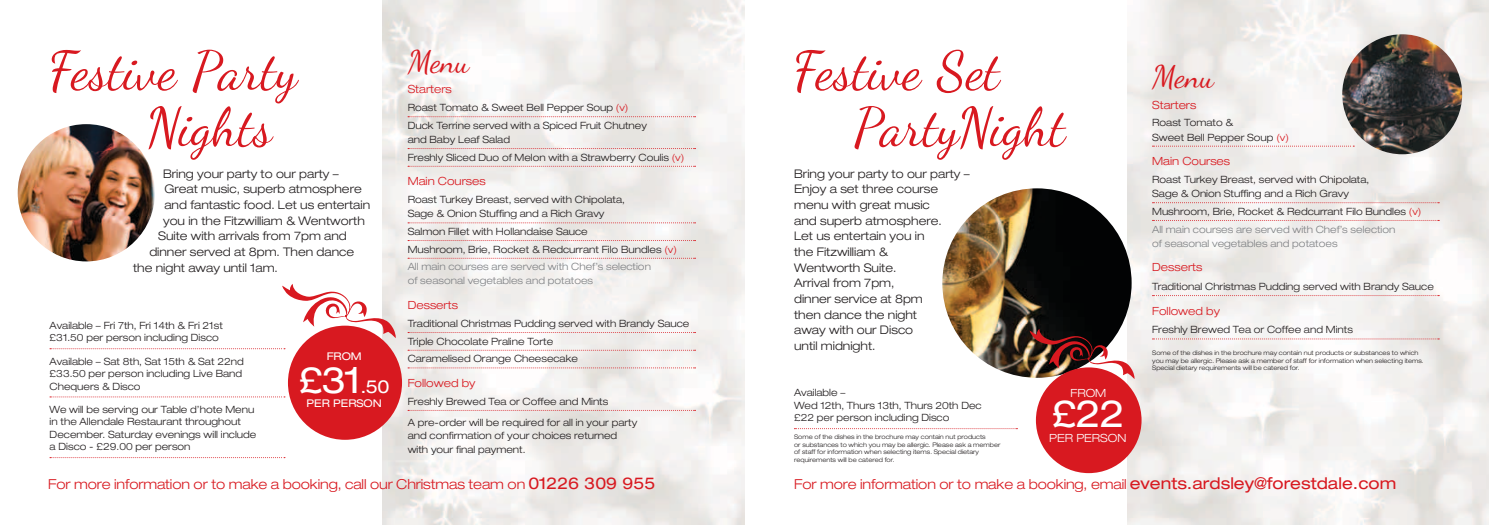
<style>
.page{position:relative;width:1489px;height:525px;background:#fff}
.page>*{position:absolute;margin:0;border:0;box-sizing:border-box;transform-origin:0 0}
.t1{font:53.75px/56.2px "Dancing Script OT";color:#d81920}
.t2{font:expanded 37.5px "Helvetica Neue";color:#fff}
.t3{font:expanded 36.38px "Helvetica Neue";color:#fff}
.t4{font:31.25px "Dancing Script OT";color:#d81920}
.t5{font:300 expanded 13.75px "Helvetica Neue";letter-spacing:-.01em;color:#d81920}
.t6{font:300 expanded 11.88px/15.6px "Helvetica Neue";color:#231f20}
.t7{font:300 expanded 11.25px "Helvetica Neue";color:#d81920}
.t8{font:300 expanded 11.25px "Helvetica Neue";color:#fff}
.t9{font:expanded 10.62px "Helvetica Neue";color:#fff}
.t10{font:300 expanded 10px/12.5px "Helvetica Neue";color:#231f20}
.t11{font:300 expanded 10px "Helvetica Neue";color:#808285}
.t12{font:300 expanded 6.25px/7.5px "Helvetica Neue";color:#231f20}
.s1{color:#d81920}
.s2{color:#808285}
.s3{font-weight:400;font-size:16.25px}
.s4{font-size:18px}
</style>
<div class="page">
<img style="left:1127px;top:0;width:361px;height:524px">
<img style="left:383px;top:0;width:361px;height:524px">
<img style="left:18px;top:124px;width:137px;height:137px;border-radius:69px">
<svg style="left:50px;top:348px;width:235px;height:1px"></svg>
<svg style="left:50px;top:396px;width:235px;height:1px"></svg>
<svg style="left:50px;top:457px;width:235px;height:1px"></svg>
<svg style="left:408px;top:116px;width:287px;height:1px"></svg>
<svg style="left:408px;top:148px;width:287px;height:1px"></svg>
<svg style="left:408px;top:166px;width:287px;height:1px"></svg>
<svg style="left:408px;top:222px;width:287px;height:1px"></svg>
<svg style="left:408px;top:240px;width:287px;height:1px"></svg>
<svg style="left:408px;top:258px;width:287px;height:1px"></svg>
<svg style="left:408px;top:332px;width:287px;height:1px"></svg>
<svg style="left:408px;top:350px;width:287px;height:1px"></svg>
<svg style="left:408px;top:367px;width:287px;height:1px"></svg>
<svg style="left:408px;top:410px;width:287px;height:1px"></svg>
<img style="left:942px;top:188px;width:189px;height:189px;border-radius:95px">
<svg style="left:794px;top:428px;width:223px;height:1px"></svg>
<img style="left:1029px;top:328px;width:105px;height:51px">
<div style="left:1035px;top:367px;width:106px;height:106px;background:#d81920;border-radius:50%"></div>
<svg style="left:1152px;top:146px;width:202px;height:1px"></svg>
<svg style="left:1152px;top:202px;width:287px;height:1px"></svg>
<svg style="left:1152px;top:220px;width:287px;height:1px"></svg>
<svg style="left:1152px;top:295px;width:287px;height:1px"></svg>
<svg style="left:1152px;top:338px;width:287px;height:1px"></svg>
<img style="left:1341px;top:34px;width:120px;height:120px;border-radius:60px">
<svg style="left:282px;top:283px;width:114px;height:55px"></svg>
<div style="left:288px;top:325px;width:114px;height:114px;background:#d81920;border-radius:50%"></div>
<h1 class="t1" style="left:148px;top:43px;width:151px;text-indent:-99px">Festive Party<br>Nights</h1>
<p class="t6" style="left:163px;top:165px;width:177px">Bring your party to our party –</p>
<p class="t6" style="left:164px;top:181px;width:199px">Great music, superb atmosphere</p>
<p class="t6" style="left:164px;top:197px;width:207px">and fantastic food. Let us entertain</p>
<p class="t6" style="left:163px;top:212px;width:203px">you in the Fitzwilliam &amp; Wentworth</p>
<p class="t6" style="left:158px;top:228px;width:190px">Suite with arrivals from 7pm and</p>
<p class="t6" style="left:149px;top:244px;width:206px">dinner served at 8pm. Then dance</p>
<p class="t6" style="left:133px;top:259px;width:146px">the night away until 1am.</p>
<h3 class="t4" style="left:407px;top:43px;width:64px">Menu</h3>
<p class="t7" style="left:407px;top:83px;width:46px">Starters</p>
<p class="t10" style="left:407px;top:99px;width:241px;line-height:17.6px">Roast Tomato &amp; Sweet Bell Pepper Soup <span class="s1">(v)<br></span>Duck Terrine served with a Spiced Fruit Chutney</p>
<p class="t10" style="left:407px;top:130px;width:278px;line-height:17.6px">and Baby Leaf Salad<br>Freshly Sliced Duo of Melon with a Strawberry Coulis <span class="s1">(v)</span></p>
<p class="t7" style="left:407px;top:174px;width:79px">Main Courses</p>
<p class="t10" style="left:407px;top:192px;width:219px;line-height:14.1px">Roast Turkey Breast, served with Chipolata,<br>Sage &amp; Onion Stuffing and a Rich Gravy</p>
<p class="t10" style="left:407px;top:222px;width:271px;line-height:17.6px">Salmon Fillet with Hollandaise Sauce<br>Mushroom, Brie, Rocket &amp; Redcurrant Filo Bundles <span class="s1">(v)<br></span><span class="s2">All main courses are served with Chef’s selection</span></p>
<p class="t11" style="left:407px;top:275px;width:187px">of seasonal vegetables and potatoes</p>
<p class="t7" style="left:407px;top:298px;width:52px">Desserts</p>
<p class="t10" style="left:407px;top:314px;width:283px;line-height:17.6px">Traditional Christmas Pudding served with Brandy Sauce<br>Triple Chocolate Praline Torte<br>Caramelised Orange Cheesecake</p>
<p class="t7" style="left:407px;top:376px;width:69px">Followed by</p>
<p class="t10" style="left:407px;top:390px;width:231px;line-height:20.9px">Freshly Brewed Tea or Coffee and Mints<br>A pre-order will be required for all in your party</p>
<p class="t10" style="left:407px;top:428px;width:211px;line-height:13.8px">and confirmation of your choices returned with your final payment.</p>
<p class="t10" style="left:50px;top:319px;width:175px">Available – Fri 7th, Fri 14th &amp; Fri 21st £31.50 per person including Disco</p>
<p class="t10" style="left:50px;top:354px;width:195px">Available – Sat 8th, Sat 15th &amp; Sat 22nd £33.50 per person including Live Band<br>Chequers &amp; Disco</p>
<p class="t10" style="left:50px;top:402px;width:208px">We will be serving our Table d’hote Menu in the Allendale Restaurant throughout December. Saturday evenings will include a Disco - £29.00 per person</p>
<h3 class="t5" style="left:48px;top:476px;width:608px">For more information or to make a booking, call our Christmas team on <span class="s3">01226 309 955</span></h3>
<p class="t9" style="left:327px;top:350px;width:37px">FROM</p>
<h3 class="t3" style="left:299px;top:357px;width:92px">£31<span class="s4">.50</span></h3>
<p class="t9" style="left:306px;top:396px;width:77px">PER PERSON</p>
<h1 class="t1" style="left:854px;top:43px;width:213px;text-indent:-60px">Festive Set<br>PartyNight</h1>
<p class="t6" style="left:794px;top:165px;width:177px">Bring your party to our party –<br>Enjoy a set three course menu with great music<br>and superb atmosphere.<br>Let us entertain you in<br>the Fitzwilliam &amp;<br>Wentworth Suite.<br>Arrival from 7pm,<br>dinner service at 8pm<br>then dance the night<br>away with our Disco<br>until midnight.</p>
<p class="t10" style="left:794px;top:386px;width:189px">Available –<br>Wed 12th, Thurs 13th, Thurs 20th Dec £22 per person including Disco</p>
<p class="t12" style="left:794px;top:433px;width:208px">Some of the dishes in the brochure may contain nut products<br>or substances to which you may be allergic. Please ask a member of staff for information when selecting items. Special dietary requirements will be catered for.</p>
<h3 class="t4" style="left:1152px;top:59px;width:64px">Menu</h3>
<p class="t7" style="left:1152px;top:98px;width:46px">Starters</p>
<p class="t10" style="left:1152px;top:115px;width:138px;line-height:14.1px">Roast Tomato &amp;<br>Sweet Bell Pepper Soup <span class="s1">(v)</span></p>
<p class="t7" style="left:1152px;top:154px;width:79px">Main Courses</p>
<p class="t10" style="left:1152px;top:172px;width:219px;line-height:14.1px">Roast Turkey Breast, served with Chipolata,<br>Sage &amp; Onion Stuffing and a Rich Gravy</p>
<p class="t10" style="left:1152px;top:202px;width:271px;line-height:17.6px">Mushroom, Brie, Rocket &amp; Redcurrant Filo Bundles <span class="s1">(v)<br></span><span class="s2">All main courses are served with Chef’s selection</span></p>
<p class="t11" style="left:1152px;top:237px;width:187px">of seasonal vegetables and potatoes</p>
<p class="t7" style="left:1152px;top:260px;width:52px">Desserts</p>
<p class="t10" style="left:1152px;top:280px;width:283px">Traditional Christmas Pudding served with Brandy Sauce</p>
<p class="t7" style="left:1152px;top:304px;width:69px">Followed by</p>
<p class="t10" style="left:1152px;top:323px;width:202px">Freshly Brewed Tea or Coffee and Mints</p>
<p class="t12" style="left:1152px;top:349px;width:273px">Some of the dishes in the brochure may contain nut products or substances to which you may be allergic. Please ask a member of staff for information when selecting items.<br>Special dietary requirements will be catered for.</p>
<p class="t8" style="left:1070px;top:386px;width:37px">FROM</p>
<h2 class="t2" style="left:1051px;top:391px;width:74px">£22</h2>
<p class="t8" style="left:1049px;top:431px;width:79px">PER PERSON</p>
<h3 class="t5" style="left:794px;top:475px;width:603px">For more information or to make a booking, email <span class="s3">events.ardsley@forestdale.com</span></h3>
</div>
